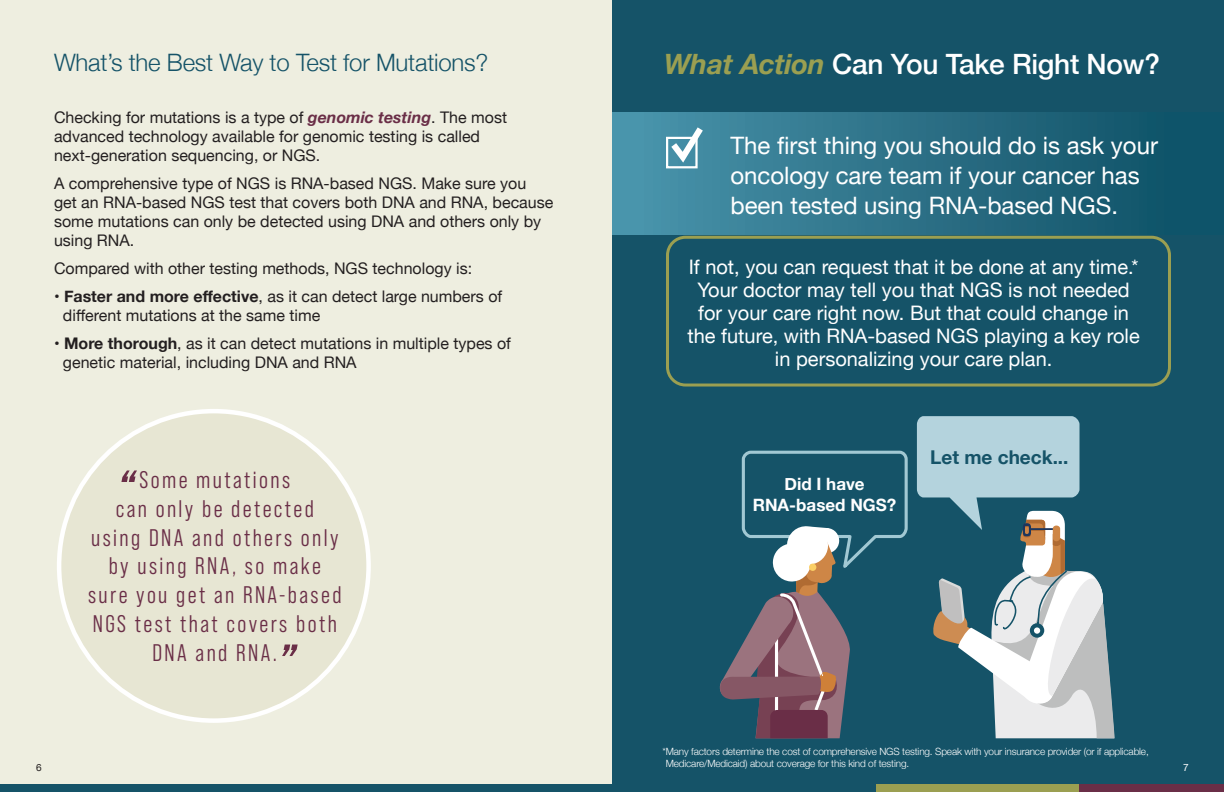
<style>
.page{position:relative;width:1224px;height:792px;background:#fff}
.page>*{position:absolute;margin:0;border:0;box-sizing:border-box;transform-origin:0 0}
.t1{font:500 28px "Helvetica Neue";letter-spacing:-.01em;color:#fff}
.t2{font:24px/28.8px "Bebas Neue Pro Middle";letter-spacing:.1em;color:#6a2e47;text-align:center}
.t3{font:24px/30px "Helvetica Neue";color:#fff}
.t4{font:300 24px "Helvetica Neue";letter-spacing:-.01em;color:#155368}
.t5{font:20px/23px "Helvetica Neue";color:#fff;text-align:center}
.t6{font:700 19px "Helvetica Neue";color:#155368}
.t7{font:700 17px/20.4px "Helvetica Neue";color:#fff;text-align:center}
.t8{font:16px/19px "Helvetica Neue";color:#231f20}
.t9{font:300 10px/12px "Helvetica Neue";letter-spacing:-.015em;color:#fff}
.t10{font:10px "Helvetica Neue";color:#231f20}
.t11{font:10px "Helvetica Neue";color:#fff}
.s1{font-weight:700;font-style:italic;color:#6a2e47}
.s2{font-weight:700}
.s3{font-weight:700;font-style:italic;color:#9b9f51}
</style>
<div class="page">
<div style="left:612px;top:0;width:612px;height:788px;background:#155368"></div>
<div style="left:612px;top:112px;width:612px;height:123px;background:linear-gradient(to right,#4c95ac,#0b4d63)"></div>
<div style="left:0;top:0;width:612px;height:788px;background:#eeeee0"></div>
<div style="left:59px;top:411px;width:310px;height:310px;background:#e7e6d3;border-radius:50%"></div>
<div style="left:591px;top:785px;width:335px;height:7px;background:#155368"></div>
<div style="left:876px;top:785px;width:204px;height:7px;background:#9b9f51"></div>
<div style="left:1080px;top:785px;width:144px;height:7px;background:#6a2e47"></div>
<div style="left:0;top:785px;width:597px;height:7px;background:#155368"></div>
<svg style="left:665px;top:121px;width:44px;height:47px;background:#72a9ba"></svg>
<svg style="left:720px;top:450px;width:188px;height:288px"></svg>
<div style="left:809px;top:564px;width:7px;height:7px;background:#fbcf65;border-radius:50%"></div>
<svg style="left:917px;top:416px;width:197px;height:322px"></svg>
<div style="left:666px;top:236px;width:505px;height:151px;border:3px solid #9b9f51;border-radius:18px"></div>
<svg style="left:121px;top:470px;width:16px;height:12px"></svg>
<svg style="left:282px;top:645px;width:16px;height:11px"></svg>
<h2 class="t4" style="left:54px;top:43px;width:436px">What’s the Best Way to Test for Mutations?</h2>
<p class="t8" style="left:54px;top:109px;width:455px">Checking for mutations is a type of <span class="s1">genomic testing</span>. The most advanced technology available for genomic testing is called next-generation sequencing, or NGS.</p>
<p class="t8" style="left:54px;top:175px;width:501px">A comprehensive type of NGS is RNA-based NGS. Make sure you<br>get an RNA-based NGS test that covers both DNA and RNA, because some mutations can only be detected using DNA and others only by using RNA.</p>
<p class="t8" style="left:54px;top:260px;width:420px">Compared with other testing methods, NGS technology is:</p>
<p class="t8" style="left:63px;top:288px;width:441px;text-indent:-9px">• <span class="s2">Faster and more effective</span>, as it can detect large numbers of different mutations at the same time</p>
<p class="t8" style="left:63px;top:335px;width:450px;text-indent:-9px">• <span class="s2">More thorough</span>, as it can detect mutations in multiple types of genetic material, including DNA and RNA</p>
<h2 class="t2" style="left:88px;top:465px;width:255px">Some mutations<br>can only be detected<br>using DNA and others only by using RNA, so make sure you get an RNA-based<br>NGS test that covers both<br>DNA and RNA.</h2>
<h1 class="t1" style="left:664px;top:42px;width:497px"><span class="s3">What Action</span> Can You Take Right Now?</h1>
<h2 class="t3" style="left:730px;top:132px;width:429px">The first thing you should do is ask your oncology care team if your cancer has been tested using RNA-based NGS.</h2>
<p class="t5" style="left:688px;top:256px;width:454px">If not, you can request that it be done at any time.* Your doctor may tell you that NGS is not needed for your care right now. But that could change in the future, with RNA-based NGS playing a key role in personalizing your care plan.</p>
<p class="t7" style="left:753px;top:474px;width:145px">Did I have<br>RNA-based NGS?</p>
<p class="t6" style="left:930px;top:442px;width:140px">Let me check...</p>
<p class="t9" style="left:666px;top:745px;width:484px;text-indent:-3px">*Many factors determine the cost of comprehensive NGS testing. Speak with your insurance provider (or if applicable,<br>Medicare/Medicaid) about coverage for this kind of testing.</p>
<p class="t10" style="left:36px;top:761px;width:7px">6</p>
<p class="t11" style="left:1183px;top:761px;width:7px">7</p>
</div>
